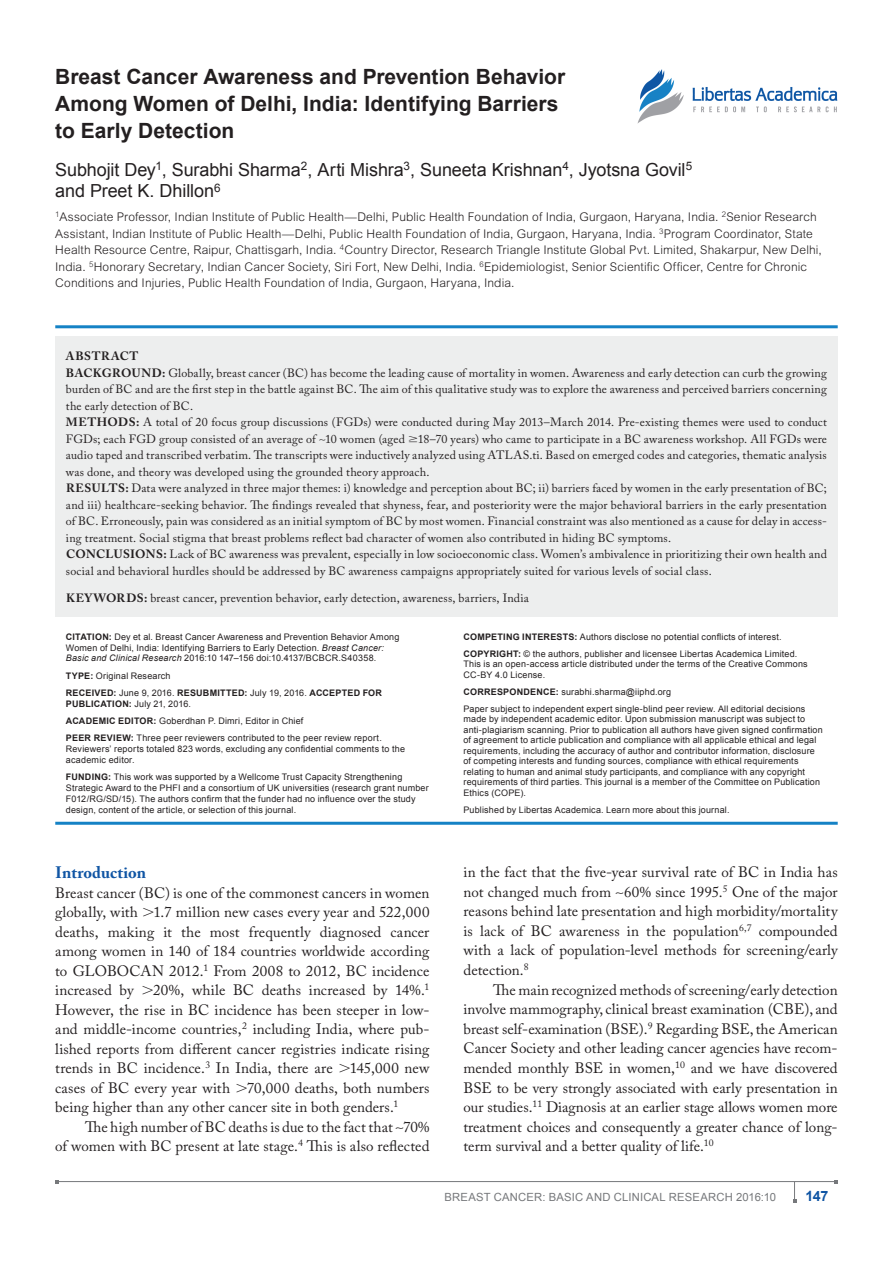
<style>
.page{position:relative;width:893px;height:1263px;background:#fff}
.page>*{position:absolute;margin:0;border:0;box-sizing:border-box;transform-origin:0 0}
.ArticleTitle{font:700 21px/27px "Arial";color:#231f20}
.AuthorName{font:18px/21px "Arial";letter-spacing:-.005em;color:#231f20}
.Heading1{font:700 16.5px "Adobe Caslon Pro";color:#1055a4}
.BodyText{font:15px/19.6px "Adobe Caslon Pro";color:#231f20;text-align:justify}
.BodyText_First{font:15px/19.5px "Adobe Caslon Pro";letter-spacing:.005em;color:#231f20;text-align:justify}
.RunningFooter-Folio{font:700 14.25px "Arial";color:#1055a4}
.t1{font:12px/16.5px "Adobe Caslon Pro";letter-spacing:.015em;color:#231f20}
.AuthorAffiliation{font:300 12px/16.5px "Arial MT Std";letter-spacing:.01em;color:#231f20}
.RunningFooter{font:11.25px "Arial";letter-spacing:.02em;color:#76787b}
.t2{font:9px/10.5px "Arial";letter-spacing:.02em;color:#231f20}
.s1{font-weight:700}
.s2{font-family:"Mathematical Pi One"}
.s3{font-style:italic}
</style>
<div class="page">
<hr style="left:57px;top:1181px;width:779px;height:1px;background:#76787b">
<svg style="left:793px;top:1182px;width:3px;height:20px"></svg>
<img style="left:637px;top:69px;width:201px;height:55px">
<hr style="left:55px;top:325px;width:783px;height:3px;background:#1582c5">
<hr style="left:55px;top:822px;width:783px;height:3px;background:#1582c5">
<div style="left:55px;top:336px;width:783px;height:281px;background:#edeeee"></div>
<p class="ArticleTitle" style="left:55px;top:64px;width:511px">Breast Cancer Awareness and Prevention Behavior<br>Among Women of Delhi, India: Identifying Barriers to Early Detection</p>
<p class="AuthorName" style="left:55px;top:160px;width:638px">Subhojit Dey<sup>1</sup>, Surabhi Sharma<sup>2</sup>, Arti Mishra<sup>3</sup>, Suneeta Krishnan<sup>4</sup>, Jyotsna Govil<sup>5 </sup>and Preet K. Dhillon<sup>6</sup></p>
<p class="AuthorAffiliation" style="left:55px;top:209px;width:768px"><sup>1</sup>Associate Professor, Indian Institute of Public Health—Delhi, Public Health Foundation of India, Gurgaon, Haryana, India. <sup>2</sup>Senior Research Assistant, Indian Institute of Public Health—Delhi, Public Health Foundation of India, Gurgaon, Haryana, India. <sup>3</sup>Program Coordinator, State Health Resource Centre, Raipur, Chattisgarh, India. <sup>4</sup>Country Director, Research Triangle Institute Global Pvt. Limited, Shakarpur, New Delhi, India. <sup>5</sup>Honorary Secretary, Indian Cancer Society, Siri Fort, New Delhi, India. <sup>6</sup>Epidemiologist, Senior Scientific Officer, Centre for Chronic Conditions and Injuries, Public Health Foundation of India, Gurgaon, Haryana, India.</p>
<p class="t1" style="left:66px;top:348px;width:763px"><span class="s1">ABSTRACT<br>BACKGROUND:</span> Globally, breast cancer (BC) has become the leading cause of mortality in women. Awareness and early detection can curb the growing burden of BC and are the first step in the battle against BC. The aim of this qualitative study was to explore the awareness and perceived barriers concerning the early detection of BC.<br><span class="s1">METHODS:</span> A total of 20 focus group discussions (FGDs) were conducted during May 2013–March 2014. Pre-existing themes were used to conduct FGDs; each FGD group consisted of an average of 10 women (aged <span class="s2">$</span>18–70 years) who came to participate in a BC awareness workshop. All FGDs were audio taped and transcribed verbatim. The transcripts were inductively analyzed using ATLAS.ti. Based on emerged codes and categories, thematic analysis was done, and theory was developed using the grounded theory approach.<br><span class="s1">RESULTS:</span> Data were analyzed in three major themes: i) knowledge and perception about BC; ii) barriers faced by women in the early presentation of BC; and iii) healthcare-seeking behavior. The findings revealed that shyness, fear, and posteriority were the major behavioral barriers in the early presentation of BC. Erroneously, pain was considered as an initial symptom of BC by most women. Financial constraint was also mentioned as a cause for delay in access&shy;ing treatment. Social stigma that breast problems reflect bad character of women also contributed in hiding BC symptoms.<br><span class="s1">CONCLUSIONS:</span> Lack of BC awareness was prevalent, especially in low socioeconomic class. Women’s ambivalence in prioritizing their own health and social and behavioral hurdles should be addressed by BC awareness campaigns appropriately suited for various levels of social class.</p>
<p class="t1" style="left:66px;top:589px;width:464px"><span class="s1">KEYWORDS:</span> breast cancer, prevention behavior, early detection, awareness, barriers, India</p>
<p class="t2" style="left:66px;top:631px;width:335px"><span class="s1">CITATION:</span> Dey et al. Breast Cancer Awareness and Prevention Behavior Among<br>Women of Delhi, I ndia: I dentifying Barriers to Early Detection. <span class="s3">Breast Cancer:<br>Basic and Clinical Research</span> 2016:10 147–156 doi:10.4137/BCBCR.S40358.</p>
<p class="t2" style="left:66px;top:667px;width:318px;line-height:17.2px"><span class="s1">TYPE:</span> Original Research<br><span class="s1">RECEIVED:</span> June 9, 2016. <span class="s1">RESUBMITTED:</span> July 19, 2016. <span class="s1">ACCEPTED FOR</span></p>
<p class="t2" style="left:66px;top:695px;width:317px;line-height:17.2px"><span class="s1">PUBLICATION:</span> July 21, 2016.<br><span class="s1">ACADEMIC EDITOR:</span> Goberdhan P. Dimri, Editor in Chief<br><span class="s1">PEER REVIEW:</span> Three peer reviewers contributed to the peer review report.</p>
<p class="t2" style="left:66px;top:743px;width:341px">Reviewers’ reports totaled 823 words, excluding any confidential comments to the academic editor.</p>
<p class="t2" style="left:66px;top:771px;width:364px"><span class="s1">FUNDING:</span> This work was supported by a Wellcome Trust Capacity Strengthening Strategic Award to the PH FI and a consortium of UK universities (research grant number F012/RG/SD/15). The authors confirm that the funder had no influence over the study design, content of the article, or selection of this journal.</p>
<p class="t2" style="left:463px;top:628px;width:335px;line-height:17px"><span class="s1">COMPETING INTERESTS:</span> Authors disclose no potential conflicts of interest.<br><span class="s1">COPYRIGHT:</span> © the authors, publisher and licensee Libertas Academica Limited.</p>
<p class="t2" style="left:463px;top:659px;width:346px">This is an open-access article distributed under the terms of the Creative Commons<br>CC-BY 4.0 License.</p>
<p class="t2" style="left:463px;top:683px;width:343px;line-height:17px"><span class="s1">CORRESPONDENCE:</span> surabhi.sharma@iiphd.org<br>Paper subject to independent expert single-blind peer review. All editorial decisions</p>
<p class="t2" style="left:463px;top:714px;width:361px">made by independent academic editor. Upon submission manuscript was subject to anti-plagiarism scanning. Prior to publication all authors have given signed confirmation of agreement to article publication and compliance with all applicable ethical and legal requirements, including the accuracy of author and contributor information, disclosure of competing interests and funding sources, compliance with ethical requirements relating to human and animal study participants, and compliance with any copyright requirements of third parties. This journal is a member of the Committee on Publication Ethics (COPE).</p>
<p class="t2" style="left:463px;top:804px;width:268px">Published by Libertas Academica. Learn more about this journal.</p>
<p class="Heading1" style="left:55px;top:863px;width:92px">Introduction</p>
<p class="BodyText_First" style="left:55px;top:883px;width:376px">Breast cancer (BC) is one of the commonest cancers in women globally, with <span class="s2">.</span>1.7 million new cases every year and 522,000 deaths, making it the most frequently diagnosed cancer among women in 140 of 184 countries worldwide according to GLOBOCAN 2012.<sup>1</sup> From 2008 to 2012, BC incidence increased by <span class="s2">.</span>20%, while BC deaths increased by 14%.<sup>1<br></sup>However, the rise in BC incidence has been steeper in low&shy;and middle-income countries,<sup>2</sup> including India, where pub&shy;lished reports from different cancer registries indicate rising trends in BC incidence.<sup>3</sup> In India, there are <span class="s2">.</span>145,000 new cases of BC every year with <span class="s2">.</span>70,000 deaths, both numbers being higher than any other cancer site in both genders.<sup>1</sup></p>
<p class="BodyText" style="left:55px;top:1117px;width:376px;text-align:right">The high number of BC deaths is due to the fact that 70%<br>of women with BC present at late stage.<sup>4</sup> This is also reflected</p>
<p class="BodyText" style="left:463px;top:862px;width:376px">in the fact that the five-year survival rate of BC in India has not changed much from 60% since 1995.<sup>5</sup> One of the major reasons behind late presentation and high morbidity/mortality is lack of BC awareness in the population<sup>6,7</sup> compounded with a lack of population-level methods for screening/early detection.<sup>8</sup></p>
<p class="BodyText" style="left:463px;top:980px;width:376px;text-indent:30px">The main recognized methods of screening/early detection involve mammography, clinical breast examination (CBE), and breast self-examination (BSE).<sup>9</sup> Regarding BSE, the American Cancer Society and other leading cancer agencies have recom&shy;mended monthly BSE in women,<sup>10</sup> and we have discovered BSE to be very strongly associated with early presentation in our studies.<sup>11</sup> Diagnosis at an earlier stage allows women more treatment choices and consequently a greater chance of long&shy;term survival and a better quality of life.<sup>10</sup></p>
<p class="RunningFooter" style="left:445px;top:1189px;width:333px">Breast Cancer: Basic and Clinical Research 2016:10</p>
<p class="RunningFooter-Folio" style="left:805px;top:1186px;width:25px">147</p>
</div>
